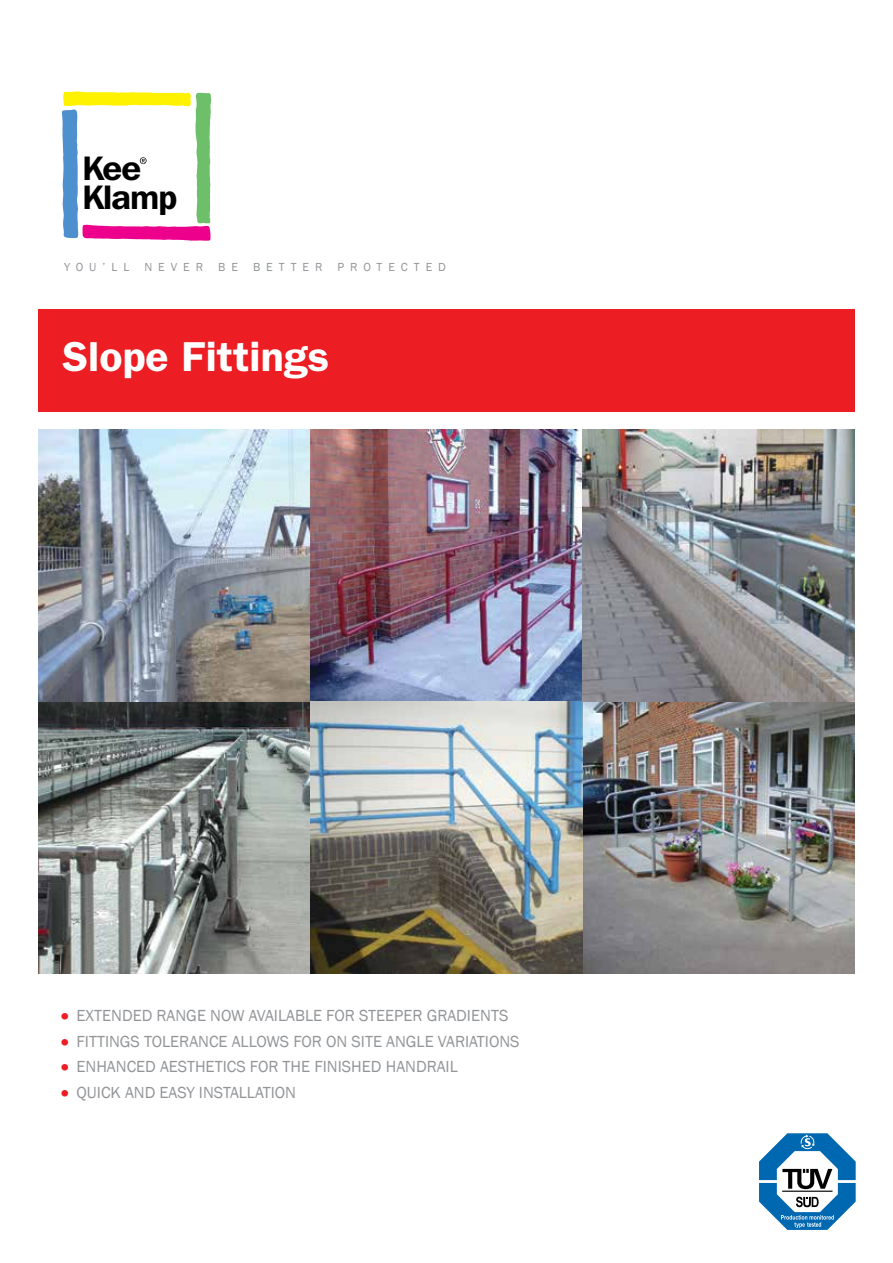
<style>
.page{position:relative;width:893px;height:1263px;background:#fff}
.page>*{position:absolute;margin:0;border:0;box-sizing:border-box;transform-origin:0 0}
.t1{font:600 42px "ITC Franklin Gothic Std";color:#fff}
.t2{font:600 33.75px/29px "Franklin Gothic IT Cby BT";letter-spacing:-.025em;color:#000}
.t3{font:16.5px "Franklin Gothic";color:#939598}
.t4{font:12px "Franklin Gothic";letter-spacing:.5em;color:#939598}
.s1{font-family:"ITC Franklin Gothic Std";font-weight:600;font-size:22.5px;color:#ed1d24}
</style>
<div class="page">
<img style="left:38px;top:429px;width:817px;height:545px">
<div style="left:38px;top:310px;width:817px;height:102px;background:#ed1d24"></div>
<svg style="left:62px;top:91px;width:149px;height:150px"></svg>
<svg style="left:759px;top:1133px;width:97px;height:97px"></svg>
<h2 class="t2" style="left:83px;top:153px;width:97px">Kee<br>Klamp</h2>
<p class="t4" style="left:64px;top:260px;width:67px">YOU’LL</p>
<p class="t4" style="left:144px;top:260px;width:60px">NEVER</p>
<p class="t4" style="left:218px;top:260px;width:21px">B E</p>
<p class="t4" style="left:253px;top:260px;width:71px">BETTER</p>
<p class="t4" style="left:337px;top:260px;width:110px">PROTECTED</p>
<h1 class="t1" style="left:63px;top:331px;width:268px">Slope Fittings</h1>
<p class="t3" style="left:58px;top:1005px;width:452px"><span class="s1">•</span> EXTENDED RANGE NOW AVAILABLE FOR STEEPER GRADIENTS</p>
<p class="t3" style="left:58px;top:1031px;width:463px"><span class="s1">•</span> FITTINGS TOLERANCE ALLOWS FOR ON SITE ANGLE VARIATIONS</p>
<p class="t3" style="left:58px;top:1056px;width:401px"><span class="s1">•</span> ENHANCED AESTHETICS FOR THE FINISHED HANDRAIL</p>
<p class="t3" style="left:58px;top:1082px;width:240px"><span class="s1">•</span> QUICK AND EASY INSTALLATION</p>
</div>
